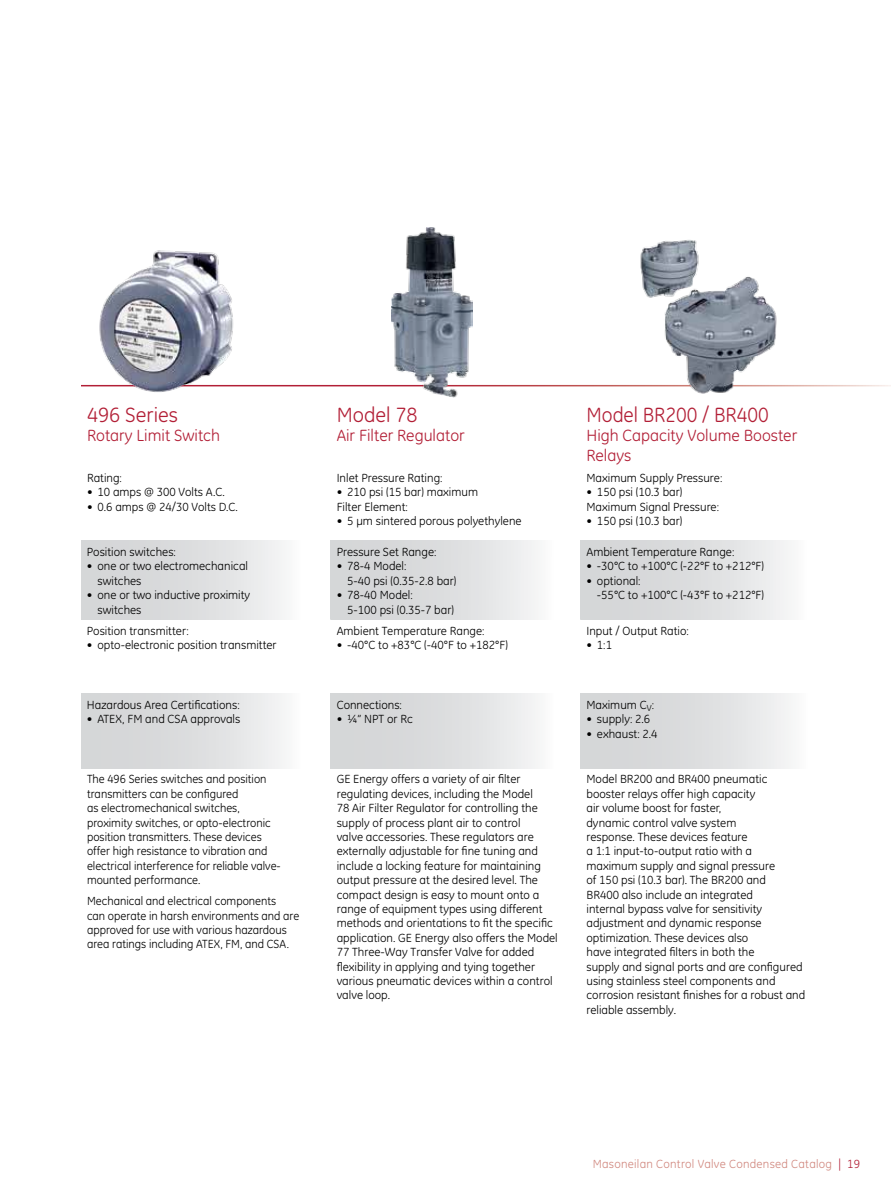
<style>
.page{position:relative;width:891px;height:1188px;background:#fff}
.page>*{position:absolute;margin:0;border:0;box-sizing:border-box;transform-origin:0 0}
.t1{font:21px "GE Inspira";color:#b21f36}
.t2{font:21px "GE Inspira";color:#b21f36;scale:.96 1}
.t3{font:16.5px/19.5px "GE Inspira";color:#b21f36}
.t4{font:12px/14.4px "GE Inspira";color:#000}
.t5{font:12px "GE Inspira";letter-spacing:.02em;color:#d18980}
.s1{color:#b21f36}
</style>
<div class="page">
<img style="left:97px;top:250px;width:141px;height:142px">
<img style="left:637px;top:240px;width:143px;height:154px">
<img style="left:392px;top:228px;width:80px;height:170px">
<div style="left:81px;top:541px;width:236px;height:79px;background:linear-gradient(to right,#cdced0,#f8f8f9)"></div>
<div style="left:331px;top:541px;width:236px;height:79px;background:linear-gradient(to right,#cdced0,#f7f7f8)"></div>
<div style="left:580px;top:541px;width:237px;height:79px;background:linear-gradient(to right,#cdcfd0,#f6f6f7)"></div>
<svg style="left:330px;top:693px;width:206px;height:1px"></svg>
<div style="left:81px;top:694px;width:236px;height:74px;background:linear-gradient(to right,#cdced0,#f8f8f9)"></div>
<div style="left:331px;top:694px;width:236px;height:74px;background:linear-gradient(to right,#cdced0,#f7f7f8)"></div>
<div style="left:580px;top:694px;width:237px;height:74px;background:linear-gradient(to right,#cdcfd0,#f6f6f7)"></div>
<h1 class="t1" style="left:87px;top:403px;width:93px">496 Series</h1>
<h2 class="t3" style="left:87px;top:426px;width:135px">Rotary Limit Switch</h2>
<p class="t4" style="left:87px;top:471px;width:36px">Rating:</p>
<p class="t4" style="left:87px;top:485px;width:139px">• 10 amps @ 300 Volts A.C.</p>
<p class="t4" style="left:87px;top:499px;width:152px">• 0.6 amps @ 24/30 Volts D.C.</p>
<p class="t4" style="left:87px;top:545px;width:90px">Position switches:</p>
<p class="t4" style="left:97px;top:559px;width:152px;text-indent:-10px">• one or two electromechanical switches</p>
<p class="t4" style="left:97px;top:588px;width:154px;text-indent:-10px">• one or two inductive proximity switches</p>
<p class="t4" style="left:87px;top:624px;width:103px">Position transmitter:</p>
<p class="t4" style="left:87px;top:638px;width:191px">• opto-electronic position transmitter</p>
<p class="t4" style="left:87px;top:698px;width:154px">Hazardous Area Certifications:</p>
<p class="t4" style="left:87px;top:712px;width:155px">• ATEX, FM and CSA approvals</p>
<p class="t4" style="left:87px;top:772px;width:195px">The 496 Series switches and position transmitters can be configured<br>as electromechanical switches, proximity switches, or opto-electronic position transmitters. These devices offer high resistance to vibration and electrical interference for reliable valve&shy;mounted performance.</p>
<p class="t4" style="left:87px;top:894px;width:214px">Mechanical and electrical components<br>can operate in harsh environments and are approved for use with various hazardous area ratings including ATEX, FM, and CSA.</p>
<h1 class="t1" style="left:337px;top:403px;width:82px">Model 78</h1>
<h2 class="t3" style="left:337px;top:426px;width:130px">Air Filter Regulator</h2>
<p class="t4" style="left:337px;top:471px;width:107px">Inlet Pressure Rating:</p>
<p class="t4" style="left:337px;top:485px;width:143px">• 210 psi (15 bar) maximum<br>Filter Element:</p>
<p class="t4" style="left:337px;top:514px;width:186px">• 5 μm sintered porous polyethylene</p>
<p class="t4" style="left:337px;top:545px;width:101px">Pressure Set Range:</p>
<p class="t4" style="left:347px;top:559px;width:111px;text-indent:-10px">• 78-4 Model:<br>5-40 psi (0.35-2.8 bar)</p>
<p class="t4" style="left:347px;top:588px;width:108px;text-indent:-10px">• 78-40 Model:<br>5-100 psi (0.35-7 bar)</p>
<p class="t4" style="left:337px;top:624px;width:149px">Ambient Temperature Range:</p>
<p class="t4" style="left:337px;top:638px;width:173px">• -40°C to +83°C (-40°F to +182°F)</p>
<p class="t4" style="left:337px;top:698px;width:67px">Connections:</p>
<p class="t4" style="left:337px;top:712px;width:78px">• ¼” NPT or Rc</p>
<h1 class="t2" style="left:586px;top:403px;width:191px">Model BR200 / BR400</h1>
<h2 class="t3" style="left:586px;top:426px;width:212px">High Capacity Volume Booster<br>Relays</h2>
<p class="t4" style="left:586px;top:471px;width:137px">Maximum Supply Pressure:</p>
<p class="t4" style="left:586px;top:485px;width:134px">• 150 psi (10.3 bar)<br>Maximum Signal Pressure:</p>
<p class="t4" style="left:586px;top:514px;width:97px">• 150 psi (10.3 bar)</p>
<p class="t4" style="left:586px;top:545px;width:149px">Ambient Temperature Range:</p>
<p class="t4" style="left:586px;top:559px;width:179px">• -30°C to +100°C (-22°F to +212°F)</p>
<p class="t4" style="left:597px;top:574px;width:169px;text-indent:-10px">• optional:<br>-55°C to +100°C (-43°F to +212°F)</p>
<p class="t4" style="left:586px;top:624px;width:104px">Input / Output Ratio:</p>
<p class="t4" style="left:586px;top:638px;width:27px">• 1:1</p>
<p class="t4" style="left:586px;top:698px;width:69px">Maximum C<sub>V</sub>:</p>
<p class="t4" style="left:586px;top:712px;width:65px">• supply: 2.6</p>
<p class="t4" style="left:586px;top:727px;width:73px">• exhaust: 2.4</p>
<p class="t4" style="left:337px;top:772px;width:223px">GE Energy offers a variety of air filter regulating devices, including the Model<br>78 Air Filter Regulator for controlling the supply of process plant air to control<br>valve accessories. These regulators are externally adjustable for fine tuning and include a locking feature for maintaining output pressure at the desired level. The compact design is easy to mount onto a range of equipment types using different methods and orientations to fit the specific application. GE Energy also offers the Model 77 Three-Way Transfer Valve for added flexibility in applying and tying together various pneumatic devices within a control valve loop.</p>
<p class="t4" style="left:586px;top:772px;width:220px">Model BR200 and BR400 pneumatic booster relays offer high capacity<br>air volume boost for faster,<br>dynamic control valve system<br>response. These devices feature<br>a 1:1 input-to-output ratio with a maximum supply and signal pressure<br>of 150 psi (10.3 bar). The BR200 and<br>BR400 also include an integrated<br>internal bypass valve for sensitivity adjustment and dynamic response optimization. These devices also<br>have integrated filters in both the<br>supply and signal ports and are configured using stainless steel components and corrosion resistant finishes for a robust and reliable assembly.</p>
<p class="t5" style="left:593px;top:1157px;width:269px">Masoneilan Control Valve Condensed Catalog <span class="s1">| 19</span></p>
</div>
